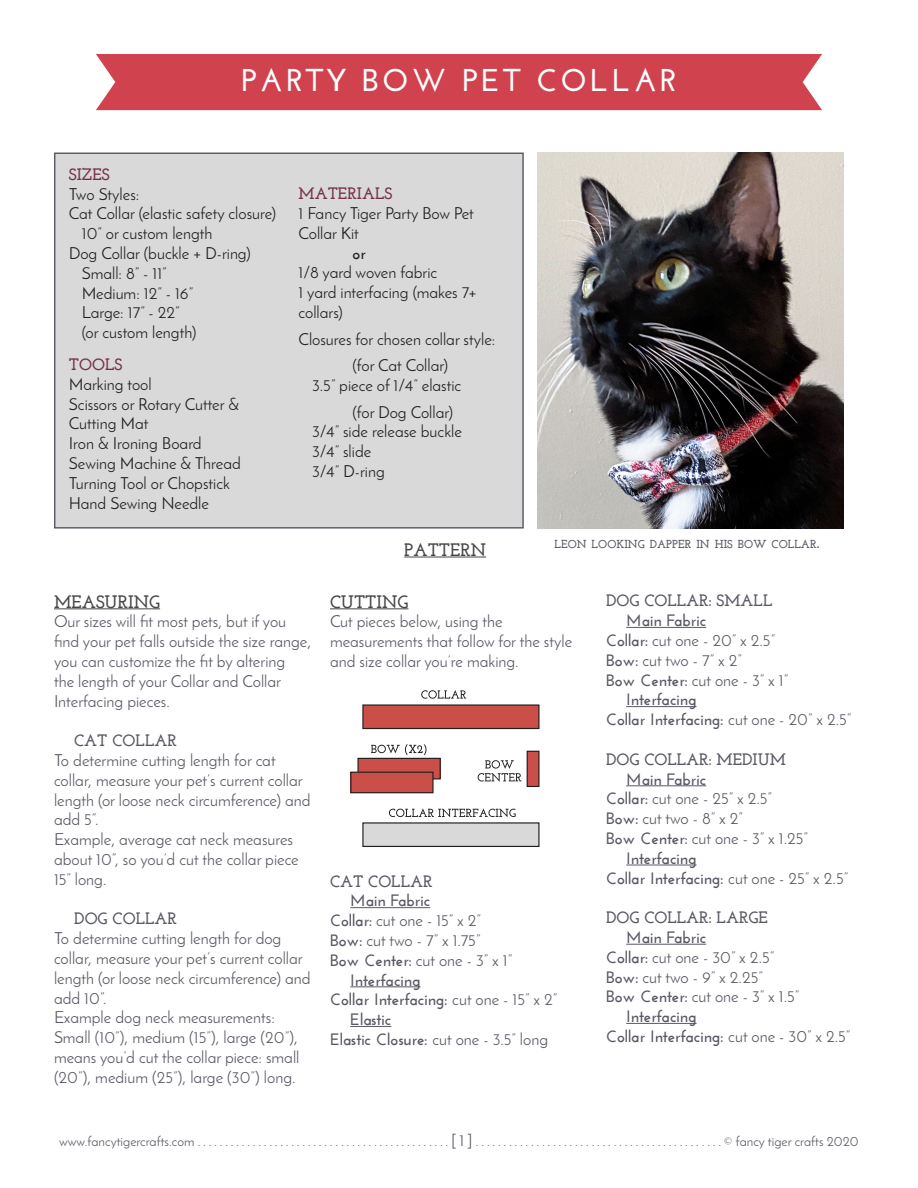
<style>
.page{position:relative;width:918px;height:1188px;background:#fff}
.page>*{position:absolute;margin:0;border:0;box-sizing:border-box;transform-origin:0 0}
.t1{font:700 31.5px "Josefin Sans";letter-spacing:.1em;color:#fff}
.t2{font:700 18px "Josefin Slab";color:#474747}
.t3{font:16.5px/19.8px "Josefin Sans";color:#595965}
.t4{font:16.5px/19.8px "Josefin Sans";color:#231f20}
.t5{font:700 16.5px "Josefin Sans";color:#595965}
.t6{font:700 16.5px "Josefin Slab";color:#595965}
.t7{font:700 16.5px "Josefin Slab";color:#75304b}
.t8{font:700 16.5px "Josefin Sans";color:#231f20}
.t9{font:13.5px "Josefin Sans";color:#585964}
.t10{font:700 11.55px "Josefin Slab";color:#595965}
.s1{font-size:16.5px}
.s2{font-weight:700}
.s3{font-weight:400}
</style>
<div class="page">
<div style="left:96px;top:54px;width:726px;height:56px;background:#d0434e"></div>
<div style="left:55px;top:153px;width:468px;height:375px;background:#d9d9d9"></div>
<hr style="left:54px;top:608px;width:106px;height:1px;background:#474747">
<hr style="left:330px;top:608px;width:78px;height:1px;background:#474747">
<hr style="left:350px;top:907px;width:80px;height:1px;background:#595965">
<hr style="left:350px;top:986px;width:71px;height:1px;background:#595965">
<hr style="left:350px;top:1026px;width:41px;height:1px;background:#595965">
<div style="left:363px;top:705px;width:176px;height:24px;background:#c94f48"></div>
<div style="left:362px;top:704px;width:178px;height:25px;border:1px solid #231f20"></div>
<div style="left:363px;top:823px;width:176px;height:23px;background:#d8d9d8"></div>
<div style="left:362px;top:822px;width:178px;height:25px;border:1px solid #231f20"></div>
<div style="left:358px;top:758px;width:82px;height:21px;background:#c94f48"></div>
<div style="left:357px;top:758px;width:84px;height:21px;border:1px solid #231f20"></div>
<div style="left:351px;top:772px;width:82px;height:21px;background:#c94f48"></div>
<div style="left:350px;top:772px;width:84px;height:21px;border:1px solid #231f20"></div>
<div style="left:527px;top:751px;width:12px;height:35px;background:#c94f48"></div>
<div style="left:527px;top:751px;width:13px;height:36px;border:1px solid #231f20"></div>
<svg style="left:421px;top:690px;width:45px;height:9px"></svg>
<svg style="left:389px;top:808px;width:127px;height:9px"></svg>
<svg style="left:371px;top:744px;width:55px;height:11px"></svg>
<svg style="left:478px;top:760px;width:43px;height:22px"></svg>
<hr style="left:626px;top:627px;width:80px;height:1px;background:#595965">
<hr style="left:626px;top:706px;width:71px;height:1px;background:#595965">
<hr style="left:626px;top:785px;width:80px;height:1px;background:#595965">
<hr style="left:626px;top:865px;width:71px;height:1px;background:#595965">
<hr style="left:626px;top:944px;width:80px;height:1px;background:#595965">
<hr style="left:626px;top:1023px;width:71px;height:1px;background:#595965">
<hr style="left:404px;top:557px;width:82px;height:1px;background:#474747">
<img style="left:538px;top:153px;width:306px;height:376px">
<p class="t1" style="left:241px;top:61px;width:437px">PARTY BOW PET COLLAR</p>
<p class="t7" style="left:69px;top:164px;width:42px">SIZES</p>
<p class="t4" style="left:69px;top:184px;width:72px">Two Styles:</p>
<p class="t4" style="left:69px;top:204px;width:209px">Cat Collar (elastic safety closure)</p>
<p class="t4" style="left:82px;top:223px;width:132px">10” or custom length</p>
<p class="t4" style="left:69px;top:243px;width:183px">Dog Collar (buckle + D-ring)</p>
<p class="t4" style="left:82px;top:263px;width:87px">Small: 8” - 11”</p>
<p class="t4" style="left:82px;top:283px;width:113px">Medium: 12” - 16”</p>
<p class="t4" style="left:82px;top:303px;width:100px">Large: 17” - 22”</p>
<p class="t4" style="left:82px;top:322px;width:116px">(or custom length)</p>
<p class="t7" style="left:69px;top:355px;width:55px">TOOLS</p>
<p class="t4" style="left:69px;top:374px;width:172px">Marking tool<br>Scissors or Rotary Cutter &amp;<br>Cutting Mat</p>
<p class="t4" style="left:69px;top:433px;width:134px">Iron &amp; Ironing Board</p>
<p class="t4" style="left:69px;top:453px;width:173px">Sewing Machine &amp; Thread</p>
<p class="t4" style="left:69px;top:473px;width:163px">Turning Tool or Chopstick</p>
<p class="t4" style="left:69px;top:493px;width:142px">Hand Sewing Needle</p>
<p class="t7" style="left:299px;top:184px;width:95px">MATERIALS</p>
<p class="t4" style="left:299px;top:203px;width:177px">1 Fancy Tiger Party Bow Pet<br>Collar Kit</p>
<p class="t8" style="left:353px;top:243px;width:15px">or</p>
<p class="t4" style="left:299px;top:263px;width:140px">1/8 yard woven fabric</p>
<p class="t4" style="left:299px;top:282px;width:179px">1 yard interfacing (makes 7+ collars)</p>
<p class="t4" style="left:299px;top:329px;width:198px">Closures for chosen collar style:</p>
<p class="t4" style="left:353px;top:355px;width:97px">(for Cat Collar)</p>
<p class="t4" style="left:312px;top:375px;width:151px">3.5” piece of 1/4” elastic</p>
<p class="t4" style="left:353px;top:402px;width:102px">(for Dog Collar)</p>
<p class="t4" style="left:312px;top:422px;width:151px">3/4” side release buckle</p>
<p class="t4" style="left:312px;top:441px;width:61px">3/4” slide</p>
<p class="t4" style="left:312px;top:461px;width:74px">3/4” D-ring</p>
<p class="t2" style="left:404px;top:539px;width:83px">PATTERN</p>
<p class="t10" style="left:555px;top:538px;width:266px">LEON LOOKING DAPPER IN HIS BOW COLLAR<span class="s1">.</span></p>
<p class="t2" style="left:54px;top:591px;width:108px">MEASURING</p>
<p class="t3" style="left:54px;top:612px;width:259px">Our sizes will fit most pets, but if you find your pet falls outside the size range, you can customize the fit by altering<br>the length of your Collar and Collar Interfacing pieces.</p>
<p class="t6" style="left:74px;top:731px;width:104px">CAT COLLAR</p>
<p class="t3" style="left:54px;top:750px;width:258px">To determine cutting length for cat collar, measure your pet’s current collar length (or loose neck circumference) and add 5”.</p>
<p class="t3" style="left:54px;top:829px;width:246px">Example, average cat neck measures about 10”, so you’d cut the collar piece<br>15” long.</p>
<p class="t6" style="left:74px;top:909px;width:104px">DOG COLLAR</p>
<p class="t3" style="left:54px;top:928px;width:258px">To determine cutting length for dog collar, measure your pet’s current collar length (or loose neck circumference) and add 10”.</p>
<p class="t3" style="left:54px;top:1008px;width:222px">Example dog neck measurements:</p>
<p class="t3" style="left:54px;top:1027px;width:247px;text-align:justify">Small (10”), medium (15”), large (20”), means you’d cut the collar piece: small (20”), medium (25”), large (30”) long.</p>
<p class="t2" style="left:330px;top:591px;width:80px">CUTTING</p>
<p class="t3" style="left:330px;top:612px;width:244px">Cut pieces below, using the measurements that follow for the style and size collar you’re making.</p>
<p class="t6" style="left:330px;top:871px;width:104px">CAT COLLAR</p>
<p class="t5" style="left:350px;top:891px;width:81px">Main Fabric</p>
<p class="t3" style="left:330px;top:910px;width:153px"><span class="s2">Collar:</span> cut one - 15” x 2”<br><span class="s2">Bow:</span> cut two - 7” x 1.75”</p>
<p class="t3" style="left:330px;top:950px;width:184px"><span class="s2">Bow Center:</span> cut one - 3” x 1”</p>
<p class="t5" style="left:350px;top:970px;width:72px">Interfacing</p>
<p class="t5" style="left:330px;top:990px;width:229px">Collar Interfacing: <span class="s3">cut one - 15” x 2”</span></p>
<p class="t5" style="left:350px;top:1010px;width:43px">Elastic</p>
<p class="t5" style="left:330px;top:1030px;width:220px">Elastic Closure: <span class="s3">cut one - 3.5” long</span></p>
<p class="t6" style="left:606px;top:591px;width:168px">DOG COLLAR: SMALL</p>
<p class="t5" style="left:626px;top:611px;width:81px">Main Fabric</p>
<p class="t3" style="left:606px;top:630px;width:171px"><span class="s2">Collar:</span> cut one - 20” x 2.5”<br><span class="s2">Bow:</span> cut two - 7” x 2”</p>
<p class="t3" style="left:606px;top:670px;width:184px"><span class="s2">Bow Center:</span> cut one - 3” x 1”</p>
<p class="t5" style="left:626px;top:690px;width:72px">Interfacing</p>
<p class="t5" style="left:606px;top:710px;width:247px">Collar Interfacing: <span class="s3">cut one - 20” x 2.5”</span></p>
<p class="t6" style="left:606px;top:749px;width:181px">DOG COLLAR: MEDIUM</p>
<p class="t5" style="left:626px;top:769px;width:81px">Main Fabric</p>
<p class="t3" style="left:606px;top:789px;width:168px"><span class="s2">Collar:</span> cut one - 25” x 2.5”<br><span class="s2">Bow:</span> cut two - 8” x 2”</p>
<p class="t3" style="left:606px;top:828px;width:204px"><span class="s2">Bow Center:</span> cut one - 3” x 1.25”</p>
<p class="t5" style="left:626px;top:848px;width:72px">Interfacing</p>
<p class="t5" style="left:606px;top:868px;width:244px">Collar Interfacing: <span class="s3">cut one - 25” x 2.5”</span></p>
<p class="t6" style="left:606px;top:908px;width:164px">DOG COLLAR: LARGE</p>
<p class="t5" style="left:626px;top:928px;width:81px">Main Fabric</p>
<p class="t3" style="left:606px;top:947px;width:170px"><span class="s2">Collar:</span> cut one - 30” x 2.5”<br><span class="s2">Bow:</span> cut two - 9” x 2.25”</p>
<p class="t3" style="left:606px;top:987px;width:195px"><span class="s2">Bow Center:</span> cut one - 3” x 1.5”</p>
<p class="t5" style="left:626px;top:1007px;width:72px">Interfacing</p>
<p class="t5" style="left:606px;top:1027px;width:246px">Collar Interfacing: <span class="s3">cut one - 30” x 2.5”</span></p>
<p class="t9" style="left:59px;top:1133px;width:801px">www.fancytigercrafts.com ..............................................<span class="s1">[1]</span>.............................................© fancy tiger crafts 2020</p>
</div>
